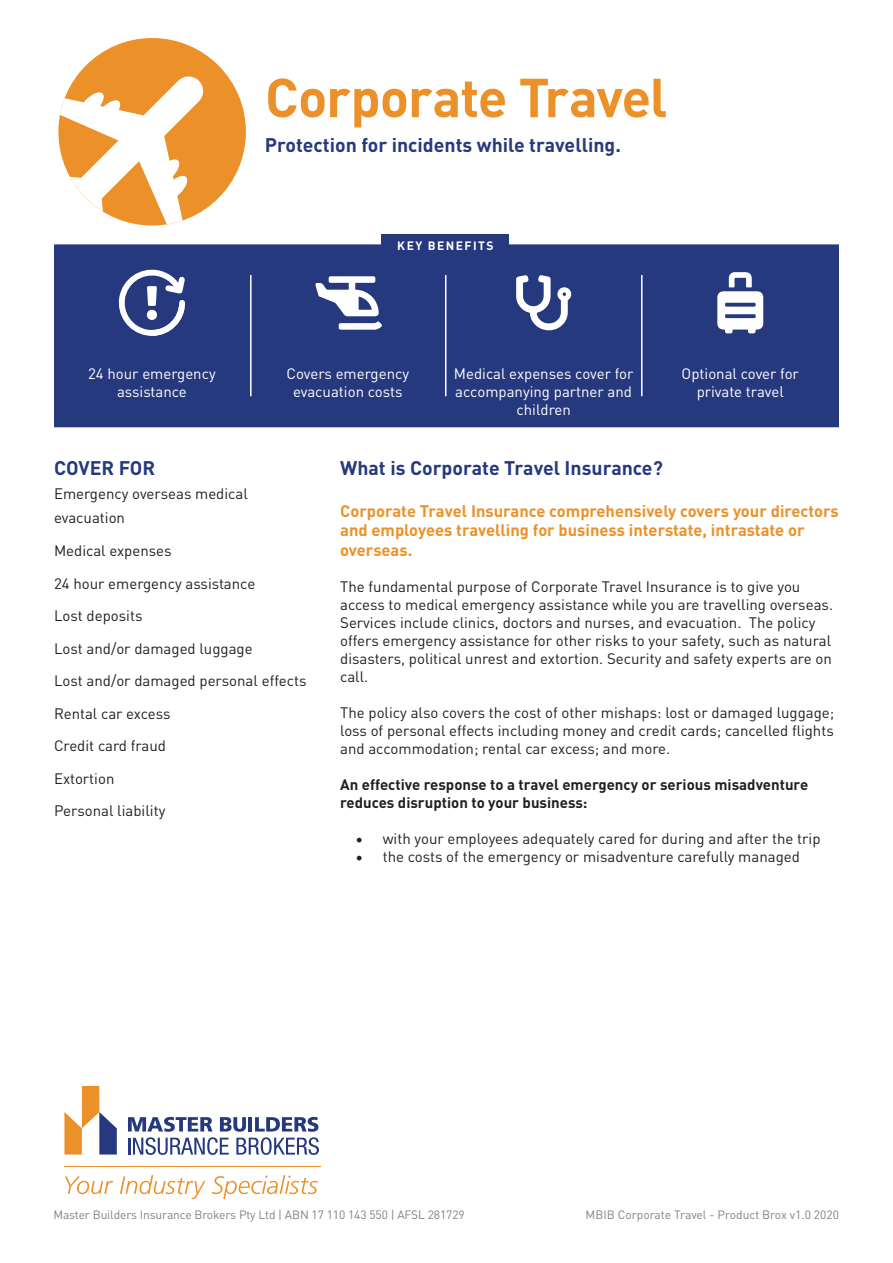
<style>
.page{position:relative;width:893px;height:1263px;background:#fff}
.page>*{position:absolute;margin:0;border:0;box-sizing:border-box;transform-origin:0 0}
.t1{font:700 54px "DIN";letter-spacing:-.02em;color:#ec9129}
.t2{font:700 19.5px "DIN";color:#26397f}
.t3{font:700 16.5px/19.8px "DIN";color:#ec9129}
.t4{font:15px/32.5px "DIN";color:#231f20}
.t5{font:15px/18px "DIN";color:#fff;text-align:center}
.t6{font:700 15px/18px "DIN";color:#231f20}
.t7{font:12px "DIN";letter-spacing:-.01em;color:#808285}
.t8{font:700 12px "DIN";letter-spacing:.12em;color:#fff}
.s1{font-family:"Minion Pro";font-size:18px}
</style>
<div class="page">
<svg style="left:64px;top:1086px;width:53px;height:68px"></svg>
<svg style="left:128px;top:1117px;width:191px;height:38px"></svg>
<hr style="left:64px;top:1165px;width:256px;height:1px;background:#ec9129">
<svg style="left:65px;top:1176px;width:48px;height:18px"></svg>
<svg style="left:120px;top:1175px;width:85px;height:24px"></svg>
<svg style="left:212px;top:1175px;width:106px;height:24px"></svg>
<div style="left:58px;top:38px;width:188px;height:188px;background:#ec9129;border-radius:50%"></div>
<svg style="left:60px;top:75px;width:145px;height:149px"></svg>
<div style="left:54px;top:244px;width:785px;height:183px;background:#26397f"></div>
<svg style="left:113px;top:263px;width:76px;height:79px"></svg>
<svg style="left:315px;top:276px;width:67px;height:54px"></svg>
<svg style="left:516px;top:275px;width:55px;height:55px"></svg>
<svg style="left:717px;top:272px;width:46px;height:61px"></svg>
<hr style="left:250px;top:275px;width:2px;height:121px;background:#fff">
<hr style="left:445px;top:275px;width:1px;height:121px;background:#fff">
<hr style="left:641px;top:275px;width:1px;height:121px;background:#fff">
<div style="left:382px;top:234px;width:127px;height:21px;background:#26397f"></div>
<h1 class="t1" style="left:265px;top:62px;width:404px">Corporate Travel</h1>
<h2 class="t2" style="left:265px;top:132px;width:357px">Protection for incidents while travelling.</h2>
<p class="t8" style="left:397px;top:237px;width:98px">KEY BENEFITS</p>
<p class="t5" style="left:88px;top:365px;width:129px">24 hour emergency assistance</p>
<p class="t5" style="left:286px;top:365px;width:124px">Covers emergency evacuation costs</p>
<p class="t5" style="left:454px;top:365px;width:181px">Medical expenses cover for accompanying partner and children</p>
<p class="t5" style="left:682px;top:365px;width:119px">Optional cover for private travel</p>
<h2 class="t2" style="left:54px;top:456px;width:103px">COVER FOR</h2>
<p class="t4" style="left:54px;top:482px;width:195px;line-height:24px">Emergency overseas medical evacuation</p>
<p class="t4" style="left:54px;top:534px;width:254px">Medical expenses<br>24 hour emergency assistance<br>Lost deposits<br>Lost and/or damaged luggage<br>Lost and/or damaged personal effects<br>Rental car excess<br>Credit card fraud<br>Extortion<br>Personal liability</p>
<h2 class="t2" style="left:340px;top:456px;width:324px">What is Corporate Travel Insurance?</h2>
<p class="t3" style="left:340px;top:500px;width:500px">Corporate Travel Insurance comprehensively covers your directors and employees travelling for business interstate, intrastate or overseas.</p>
<p class="t4" style="left:340px;top:577px;width:494px;line-height:18px">The fundamental purpose of Corporate Travel Insurance is to give you access to medical emergency assistance while you are travelling overseas.<br>Services include clinics, doctors and nurses, and evacuation. The policy offers emergency assistance for other risks to your safety, such as natural disasters, political unrest and extortion. Security and safety experts are on call.</p>
<p class="t4" style="left:340px;top:703px;width:496px;line-height:18px;text-align:justify">The policy also covers the cost of other mishaps: lost or damaged luggage; loss of personal effects including money and credit cards; cancelled flights and accommodation; rental car excess; and more.</p>
<p class="t6" style="left:340px;top:775px;width:469px">An effective response to a travel emergency or serious misadventure reduces disruption to your business:</p>
<p class="t4" style="left:356px;top:822px;width:466px"><span class="s1">•</span> with your employees adequately cared for during and after the trip</p>
<p class="t4" style="left:356px;top:840px;width:446px"><span class="s1">•</span> the costs of the emergency or misadventure carefully managed</p>
<p class="t7" style="left:53px;top:1207px;width:413px">Master Builders Insurance Brokers Pty Ltd | ABN 17 110 143 550 | AFSL 281729</p>
<p class="t7" style="left:585px;top:1207px;width:255px">MBIB Corporate Travel - Product Brox v1.0 2020</p>
</div>
